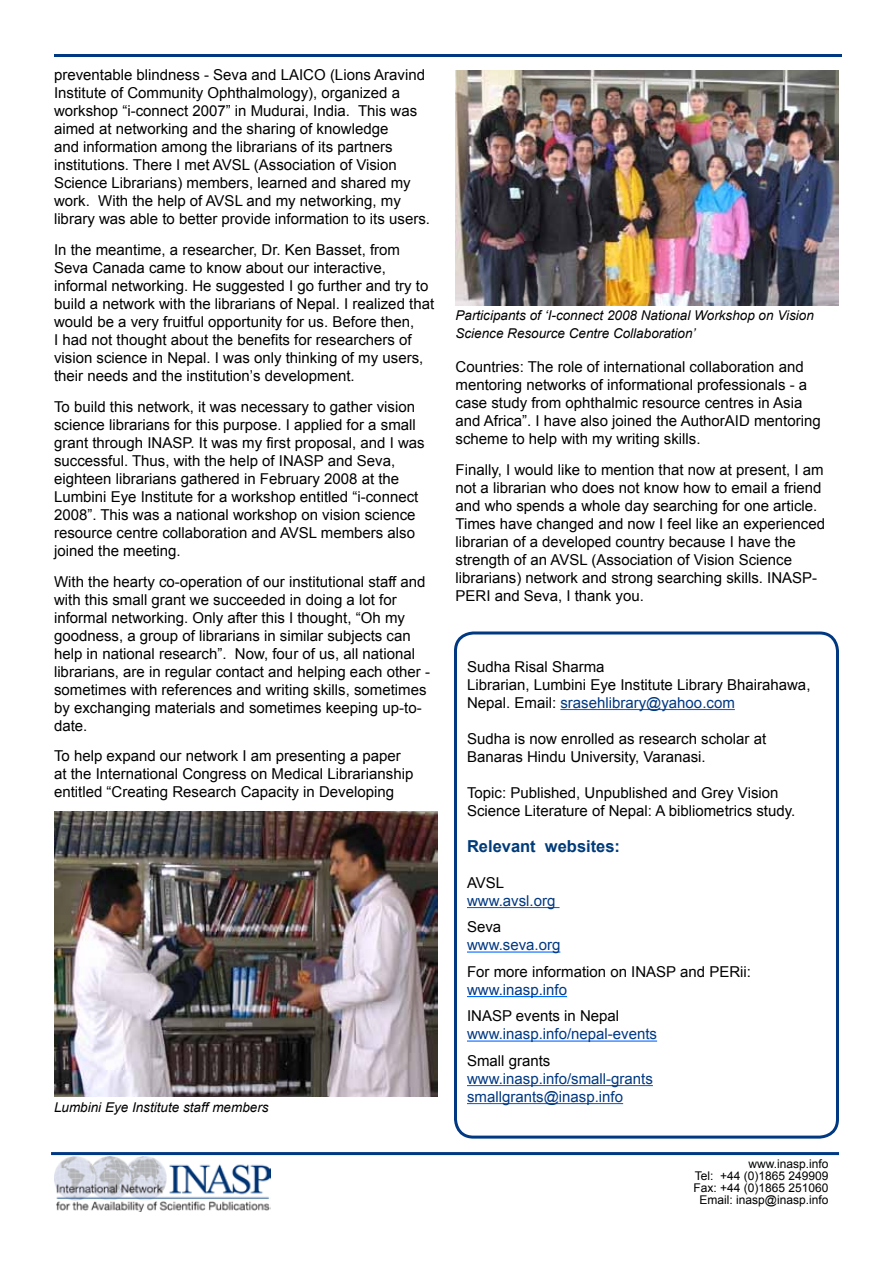
<style>
.page{position:relative;width:893px;height:1263px;background:#fff}
.page>*{position:absolute;margin:0;border:0;box-sizing:border-box;transform-origin:0 0}
.t1{font:700 16.5px "Arial";color:#003b79}
.t2{font:15px/18px "Arial";color:#000}
.t3{font:15px/18px "Arial";color:#003882}
.t4{font:italic 13.5px/18px "Arial";color:#000}
.t5{font:12px/12px "Arial";color:#000;text-align:right}
.s1{color:#003882}
</style>
<div class="page">
<hr style="left:53px;top:1152px;width:784px;height:3px;background:#003882">
<hr style="left:56px;top:54px;width:784px;height:3px;background:#003882">
<img style="left:54px;top:1157px;width:216px;height:54px">
<hr style="left:560px;top:709px;width:175px;height:1px;background:#06f">
<hr style="left:467px;top:907px;width:92px;height:1px;background:#06f">
<hr style="left:467px;top:951px;width:93px;height:1px;background:#06f">
<hr style="left:467px;top:996px;width:100px;height:1px;background:#06f">
<hr style="left:467px;top:1040px;width:190px;height:1px;background:#06f">
<hr style="left:467px;top:1085px;width:186px;height:1px;background:#06f">
<hr style="left:467px;top:1103px;width:156px;height:1px;background:#06f">
<div style="left:454px;top:631px;width:385px;height:507px;border:3px solid #003882;border-radius:18px"></div>
<img style="left:455px;top:70px;width:384px;height:235px">
<img style="left:54px;top:811px;width:383px;height:286px">
<p class="t2" style="left:54px;top:66px;width:377px">preventable blindness - Seva and LAICO (Lions Aravind Institute of Community Ophthalmology), organized a workshop “i-connect 2007” in Mudurai, India. This was aimed at networking and the sharing of knowledge<br>and information among the librarians of its partners institutions. There I met AVSL (Association of Vision Science Librarians) members, learned and shared my work. With the help of AVSL and my networking, my library was able to better provide information to its users.</p>
<p class="t2" style="left:54px;top:241px;width:382px">In the meantime, a researcher, Dr. Ken Basset, from Seva Canada came to know about our interactive, informal networking. He suggested I go further and try to build a network with the librarians of Nepal. I realized that would be a very fruitful opportunity for us. Before then,<br>I had not thought about the benefits for researchers of vision science in Nepal. I was only thinking of my users, their needs and the institution’s development.</p>
<p class="t2" style="left:54px;top:398px;width:372px">To build this network, it was necessary to gather vision science librarians for this purpose. I applied for a small grant through INASP. It was my first proposal, and I was successful. Thus, with the help of INASP and Seva, eighteen librarians gathered in February 2008 at the Lumbini Eye Institute for a workshop entitled “i-connect 2008”. This was a national workshop on vision science resource centre collaboration and AVSL members also joined the meeting.</p>
<p class="t2" style="left:54px;top:573px;width:378px">With the hearty co-operation of our institutional staff and with this small grant we succeeded in doing a lot for informal networking. Only after this I thought, “Oh my goodness, a group of librarians in similar subjects can help in national research”. Now, four of us, all national librarians, are in regular contact and helping each other - sometimes with references and writing skills, sometimes by exchanging materials and sometimes keeping up-to&shy;date.</p>
<p class="t2" style="left:54px;top:747px;width:361px">To help expand our network I am presenting a paper at the International Congress on Medical Librarianship entitled “Creating Research Capacity in Developing</p>
<p class="t4" style="left:54px;top:1098px;width:216px">Lumbini Eye Institute staff members</p>
<p class="t4" style="left:455px;top:307px;width:360px">Participants of ‘I-connect 2008 National Workshop on Vision<br>Science Resource Centre Collaboration’</p>
<p class="t2" style="left:455px;top:358px;width:367px">Countries: The role of international collaboration and mentoring networks of informational professionals - a case study from ophthalmic resource centres in Asia and Africa”. I have also joined the AuthorAID mentoring scheme to help with my writing skills.</p>
<p class="t2" style="left:455px;top:461px;width:371px">Finally, I would like to mention that now at present, I am not a librarian who does not know how to email a friend and who spends a whole day searching for one article.<br>Times have changed and now I feel like an experienced librarian of a developed country because I have the strength of an AVSL (Association of Vision Science librarians) network and strong searching skills. INASP-PERI and Seva, I thank you.</p>
<p class="t2" style="left:467px;top:658px;width:345px">Sudha Risal Sharma<br>Librarian, Lumbini Eye Institute Library Bhairahawa,<br>Nepal. Email: <span class="s1">srasehlibrary@yahoo.com</span></p>
<p class="t2" style="left:467px;top:730px;width:301px">Sudha is now enrolled as research scholar at<br>Banaras Hindu University, Varanasi.</p>
<p class="t2" style="left:467px;top:784px;width:330px">Topic: Published, Unpublished and Grey Vision<br>Science Literature of Nepal: A bibliometrics study.</p>
<p class="t1" style="left:467px;top:835px;width:155px">Relevant websites:</p>
<p class="t2" style="left:467px;top:874px;width:39px">AVSL</p>
<p class="t3" style="left:467px;top:892px;width:90px">www.avsl.org</p>
<p class="t2" style="left:467px;top:918px;width:36px">Seva</p>
<p class="t3" style="left:467px;top:936px;width:95px">www.seva.org</p>
<p class="t2" style="left:467px;top:963px;width:286px">For more information on INASP and PERii:</p>
<p class="t3" style="left:467px;top:981px;width:102px">www.inasp.info</p>
<p class="t2" style="left:467px;top:1007px;width:154px">INASP events in Nepal</p>
<p class="t3" style="left:467px;top:1025px;width:192px">www.inasp.info/nepal-events</p>
<p class="t2" style="left:467px;top:1052px;width:85px">Small grants</p>
<p class="t3" style="left:467px;top:1070px;width:187px">www.inasp.info/small-grants smallgrants@inasp.info</p>
<p class="t5" style="left:693px;top:1158px;width:137px">www.inasp.info<br>Tel: +44 (0)1865 249909<br>Fax: +44 (0)1865 251060<br>Email: inasp@inasp.info</p>
</div>
